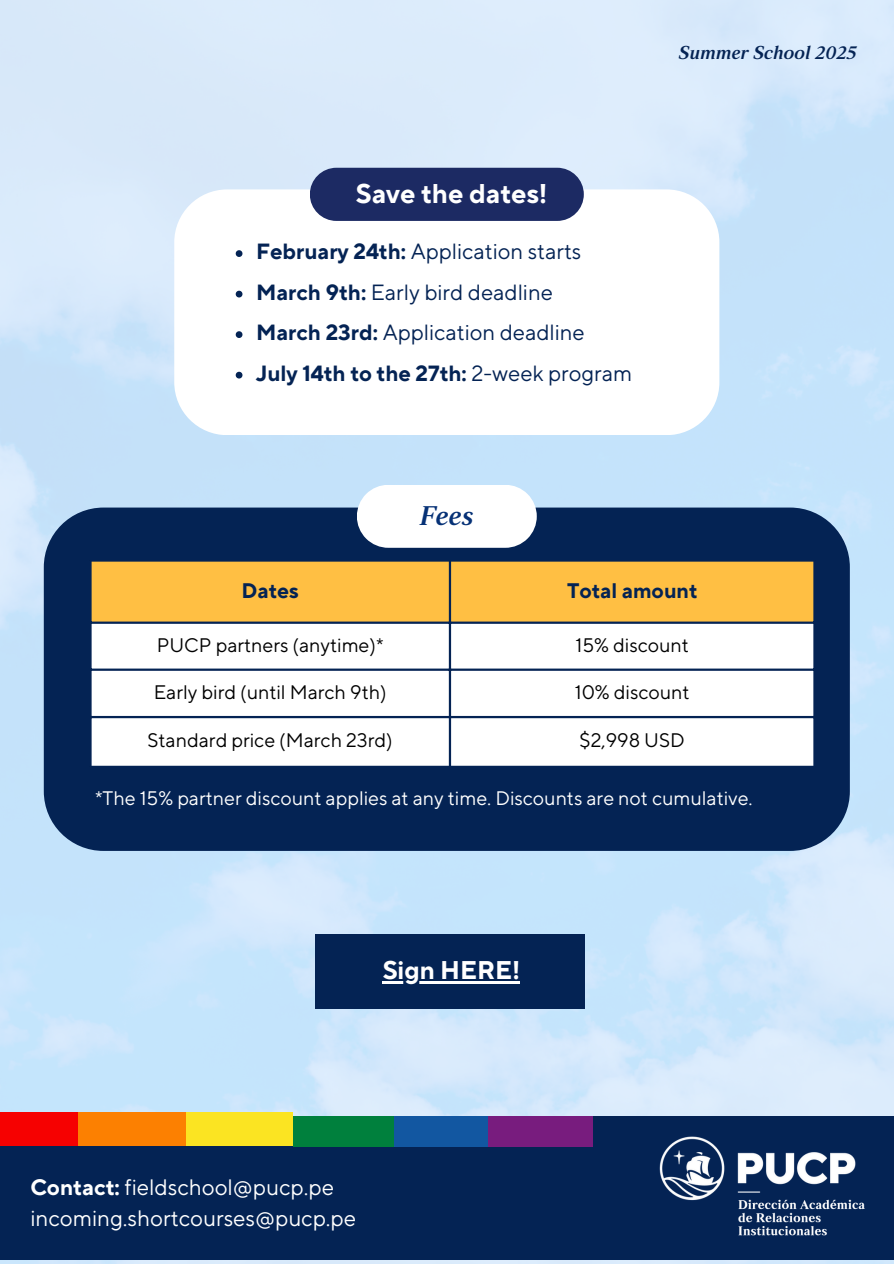
<style>
.page{position:relative;width:894px;height:1264px;background:#fff}
.page>*{position:absolute;margin:0;border:0;box-sizing:border-box;transform-origin:0 0}
.t1{font:700 27px "TT Norms Pro";color:#fff}
.t2{font:27px "Strato Pro Demi Bold It";color:#063176}
.t3{font:700 25.5px "TT Norms Pro";color:#fff}
.t4{font:22.2px/30.3px "TT Norms Pro";color:#fff}
.t5{font:21.9px "TT Norms Pro";color:#042354}
.t6{font:700 21.9px "TT Norms Pro";color:#042354}
.t7{font:700 21px "TT Norms Pro";color:#042354}
.t8{font:19.5px "TT Norms Pro";color:#000}
.t9{font:19.5px "TT Norms Pro";color:#fff}
.t10{font:18.6px "Strato Pro Demi Bold It";color:#042354}
.s1{font-weight:700}
.s2{font-weight:400}
</style>
<div class="page">
<img style="left:0;top:0;width:893px;height:1263px">
<div style="left:44px;top:507px;width:805px;height:344px;background:#042354;border-radius:60px"></div>
<div style="left:92px;top:561px;width:721px;height:60px;background:#ffbf43"></div>
<div style="left:92px;top:624px;width:721px;height:141px;background:#fff"></div>
<hr style="left:448px;top:561px;width:3px;height:204px;background:#042354">
<hr style="left:89px;top:668px;width:726px;height:2px;background:#042354">
<hr style="left:89px;top:716px;width:726px;height:2px;background:#042354">
<div style="left:315px;top:934px;width:270px;height:75px;background:#042354"></div>
<hr style="left:382px;top:981px;width:138px;height:2px;background:#fff">
<div style="left:174px;top:189px;width:545px;height:246px;background:#fff;border-radius:53px"></div>
<div style="left:310px;top:168px;width:273px;height:53px;background:#1c2a63;border-radius:27px"></div>
<svg style="left:236px;top:250px;width:6px;height:7px"></svg>
<svg style="left:236px;top:291px;width:6px;height:6px"></svg>
<svg style="left:236px;top:331px;width:6px;height:7px"></svg>
<svg style="left:236px;top:372px;width:6px;height:6px"></svg>
<div style="left:0;top:1115px;width:893px;height:144px;background:#042354"></div>
<div style="left:185px;top:1112px;width:108px;height:34px;background:#fbe422"></div>
<div style="left:70px;top:1112px;width:115px;height:34px;background:#fc8001"></div>
<div style="left:0;top:1112px;width:78px;height:34px;background:#f60101"></div>
<div style="left:293px;top:1115px;width:103px;height:31px;background:#00803d"></div>
<div style="left:394px;top:1115px;width:112px;height:31px;background:#1257a1"></div>
<div style="left:487px;top:1115px;width:105px;height:31px;background:#781c7e"></div>
<img style="left:630px;top:1112px;width:263px;height:150px">
<svg style="left:357px;top:485px;width:179px;height:63px"></svg>
<p class="t10" style="left:678px;top:46px;width:179px">Summer School 2025</p>
<p class="t1" style="left:356px;top:177px;width:193px">Save the dates!</p>
<p class="t5" style="left:256px;top:238px;width:326px"><span class="s1">February 24th:</span> Application starts</p>
<p class="t5" style="left:256px;top:279px;width:298px"><span class="s1">March 9th:</span> Early bird deadline</p>
<p class="t5" style="left:256px;top:319px;width:330px"><span class="s1">March 23rd:</span> Application deadline</p>
<p class="t6" style="left:256px;top:360px;width:377px">July 14th to the 27th: <span class="s2">2-week program</span></p>
<p class="t2" style="left:419px;top:506px;width:56px">Fees</p>
<h3 class="t7" style="left:241px;top:577px;width:59px">Dates</h3>
<h1 class="t7" style="left:567px;top:577px;width:132px">Total amount</h1>
<p class="t8" style="left:157px;top:633px;width:228px">PUCP partners (anytime)*</p>
<p class="t8" style="left:575px;top:633px;width:115px">15% discount</p>
<p class="t8" style="left:154px;top:680px;width:234px">Early bird (until March 9th)</p>
<p class="t8" style="left:574px;top:680px;width:116px">10% discount</p>
<h1 class="t8" style="left:147px;top:729px;width:247px">Standard price (March 23rd)</h1>
<p class="t8" style="left:579px;top:729px;width:107px">$2,998 USD</p>
<p class="t9" style="left:95px;top:786px;width:659px">*The 15% partner discount applies at any time. Discounts are not cumulative.</p>
<p class="t3" style="left:382px;top:954px;width:139px">Sign HERE!</p>
<p class="t4" style="left:30px;top:1173px;width:327px"><span class="s1">Contact:</span> fieldschool@pucp.pe incoming.shortcourses@pucp.pe</p>
</div>
